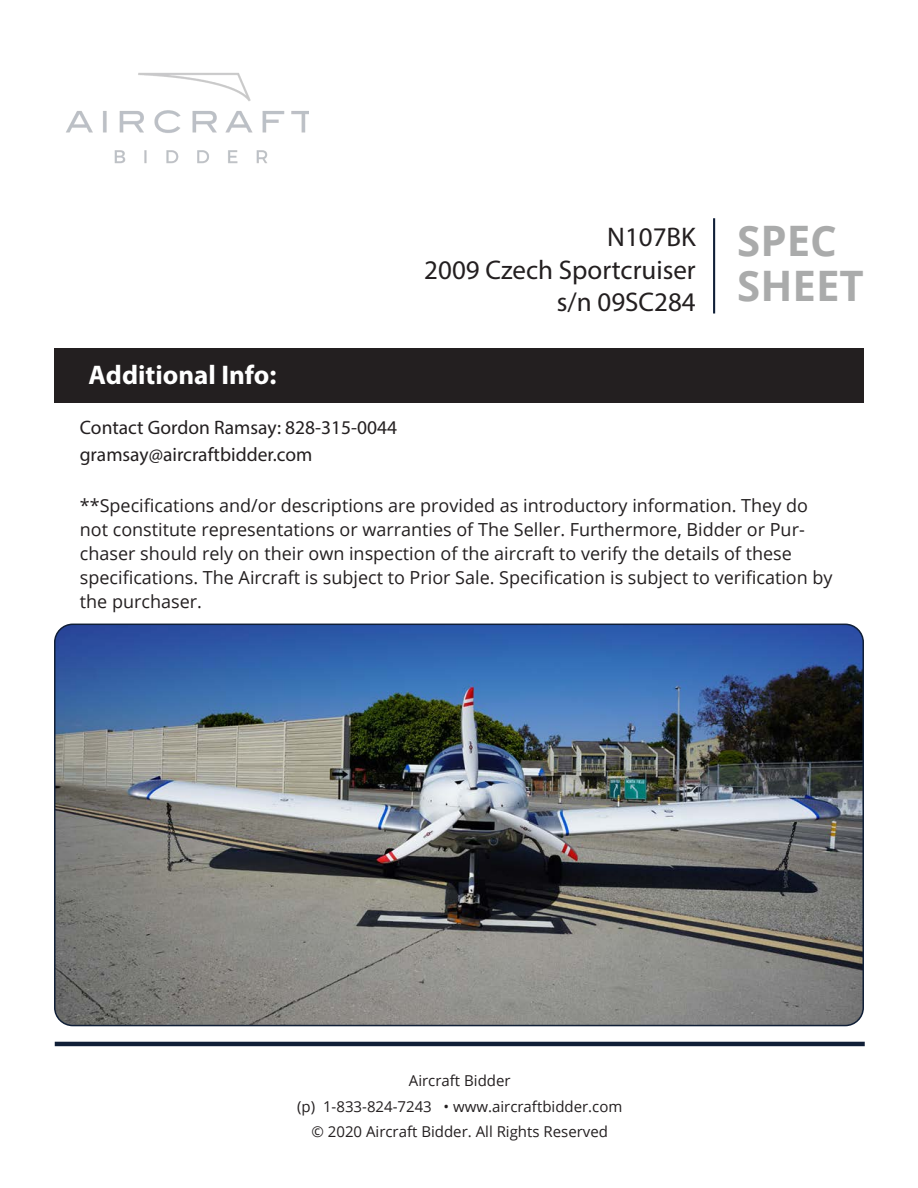
<style>
.page{position:relative;width:918px;height:1188px;background:#fff}
.page>*{position:absolute;margin:0;border:0;box-sizing:border-box;transform-origin:0 0}
.t1{font:700 42px/45.2px "Open Sans";color:#aaabab}
.t2{font:27px/32.4px "Myriad Pro";color:#231f20;text-align:right}
.t3{font:700 27px "Myriad Pro";color:#fff}
.t4{font:19.5px "Myriad Pro";color:#231f20}
.t5{font:18px/24px "Open Sans";color:#231f20}
.t6{font:15px/25.5px "Open Sans";color:#231f20;text-align:center}
</style>
<div class="page">
<div style="left:55px;top:348px;width:809px;height:55px;background:#231f20"></div>
<img style="left:66px;top:73px;width:243px;height:91px">
<hr style="left:55px;top:1042px;width:810px;height:4px;background:#101f37">
<hr style="left:713px;top:218px;width:2px;height:96px;background:#101f37">
<img style="left:55px;top:624px;width:808px;height:402px">
<div style="left:54px;top:624px;width:810px;height:402px;border:2px solid #101f37;border-radius:18px"></div>
<h2 class="t2" style="left:424px;top:221px;width:273px">N107BK<br>2009 Czech Sportcruiser s/n 09SC284</h2>
<h1 class="t1" style="left:737px;top:217px;width:128px">SPEC<br>SHEET</h1>
<p class="t3" style="left:89px;top:357px;width:189px">Additional Info:</p>
<p class="t4" style="left:80px;top:415px;width:319px">Contact Gordon Ramsay: 828-315-0044</p>
<p class="t4" style="left:80px;top:442px;width:234px">gramsay@aircraftbidder.com</p>
<p class="t5" style="left:80px;top:493px;width:754px">**Specifications and/or descriptions are provided as introductory information. They do not constitute representations or warranties of The Seller. Furthermore, Bidder or Pur&shy;chaser should rely on their own inspection of the aircraft to verify the details of these specifications. The Aircraft is subject to Prior Sale. Specification is subject to verification by the purchaser.</p>
<p class="t6" style="left:297px;top:1068px;width:327px">Aircraft Bidder<br>(p) 1-833-824-7243 • www.aircraftbidder.com © 2020 Aircraft Bidder. All Rights Reserved</p>
</div>
